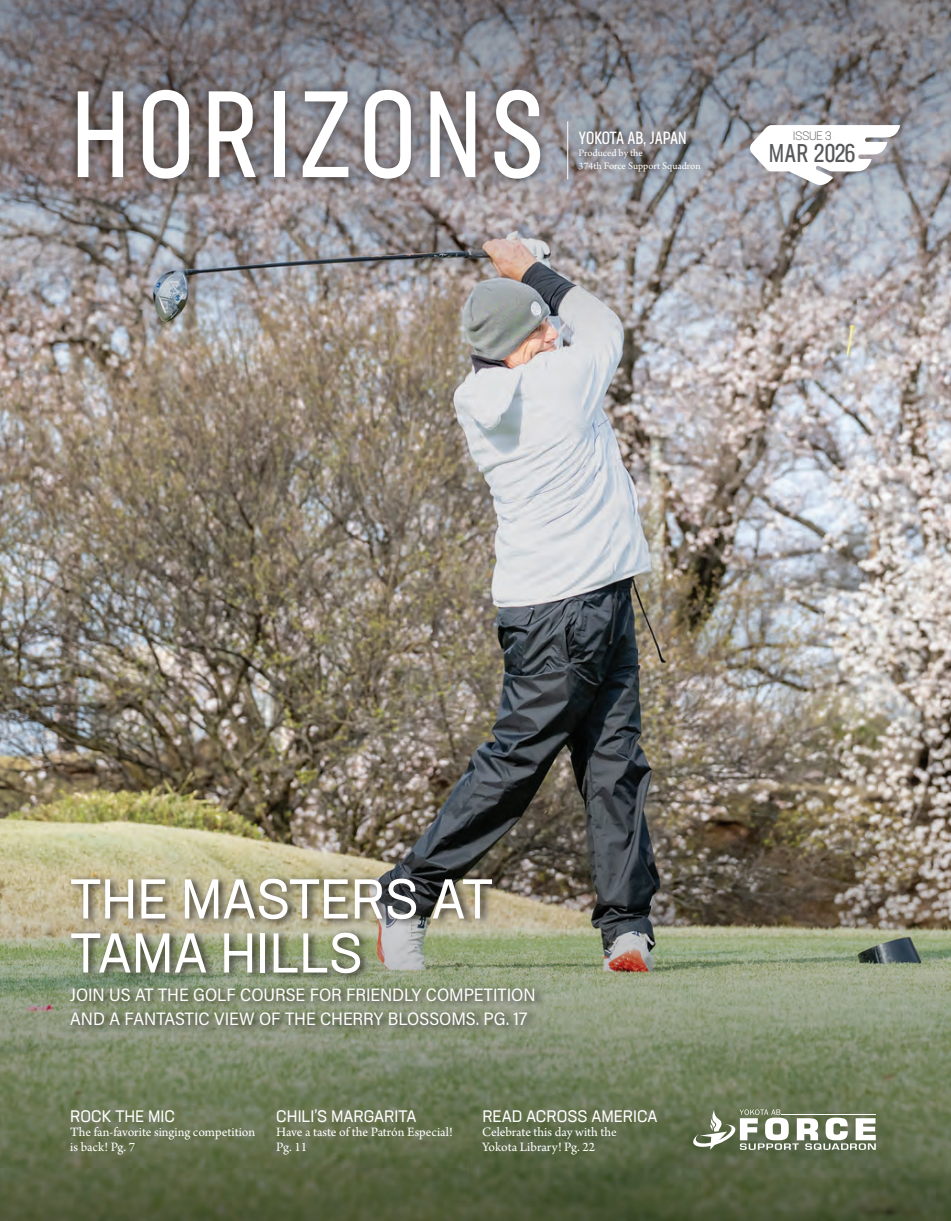
<style>
.page{position:relative;width:951px;height:1221px;background:#fff}
.page>*{position:absolute;margin:0;border:0;box-sizing:border-box;transform-origin:0 0}
.t1{font:121.5px "Neusa Next Pro Compact";letter-spacing:.06em;color:#fff}
.t2{font:55.5px/54px "Neusa Next Pro";color:#fff}
.t3{font:25.5px "Neusa Next Pro Compact";letter-spacing:-.01em;color:#57585a}
.t4{font:18px/24px "Acumin Variable Concept";letter-spacing:-.005em;color:#fff}
.t5{font:17.55px "Neusa Next Pro Compact";letter-spacing:-.01em;color:#fff}
.t6{font:16.5px "Neusa Next Pro";color:#fff}
.t7{font:13.5px/14.4px "Arno Pro";color:#fff}
.t8{font:300 12.15px "Neusa Next Pro";letter-spacing:-.04em;color:#57585a}
.t9{font:10.5px/12.6px "Arno Pro";color:#fff}
</style>
<div class="page">
<img style="left:0;top:400px;width:950px;height:332px">
<img style="left:0;top:732px;width:950px;height:488px">
<svg style="left:0;top:0;width:950px;height:400px;background:#969293"></svg>
<svg style="left:749px;top:125px;width:151px;height:64px"></svg>
<div style="left:66px;top:78px;width:486px;height:112px;background:#231f20;opacity:.75"></div>
<div style="left:555px;top:112px;width:25px;height:77px;background:#231f20;opacity:.75"></div>
<div style="left:567px;top:119px;width:144px;height:64px;background:#231f20;opacity:.75"></div>
<svg style="left:693px;top:1109px;width:182px;height:40px"></svg>
<hr style="left:781px;top:1114px;width:94px;height:1px;background:#fff">
<div style="left:68px;top:873px;width:478px;height:161px;background:#231f20;opacity:.88"></div>
<h1 class="t1" style="left:71px;top:60px;width:475px">HORIZONS</h1>
<p class="t5" style="left:578px;top:127px;width:110px">YOKOTA AB, JAPAN</p>
<p class="t9" style="left:578px;top:147px;width:124px">Produced by the<br>374th Force Support Squadron</p>
<p class="t8" style="left:792px;top:128px;width:41px">ISSUE 3</p>
<h3 class="t3" style="left:768px;top:138px;width:89px">MAR 2026</h3>
<h2 class="t2" style="left:70px;top:871px;width:423px">THE MASTERS AT<br>TAMA HILLS</h2>
<h3 class="t4" style="left:70px;top:981px;width:467px">JOIN US AT THE GOLF COURSE FOR FRIENDLY COMPETITION<br>AND A FANTASTIC VIEW OF THE CHERRY BLOSSOMS. PG. 17</h3>
<p class="t6" style="left:70px;top:1105px;width:106px">ROCK THE MIC</p>
<p class="t7" style="left:70px;top:1125px;width:186px">The fan-favorite singing competition is back! Pg. 7</p>
<p class="t6" style="left:276px;top:1105px;width:142px">CHILI’S MARGARITA</p>
<p class="t7" style="left:276px;top:1125px;width:178px">Have a taste of the Patrón Especial!<br>Pg. 11</p>
<p class="t6" style="left:482px;top:1105px;width:177px">READ ACROSS AMERICA</p>
<p class="t7" style="left:482px;top:1125px;width:136px">Celebrate this day with the<br>Yokota Library! Pg. 22</p>
</div>
